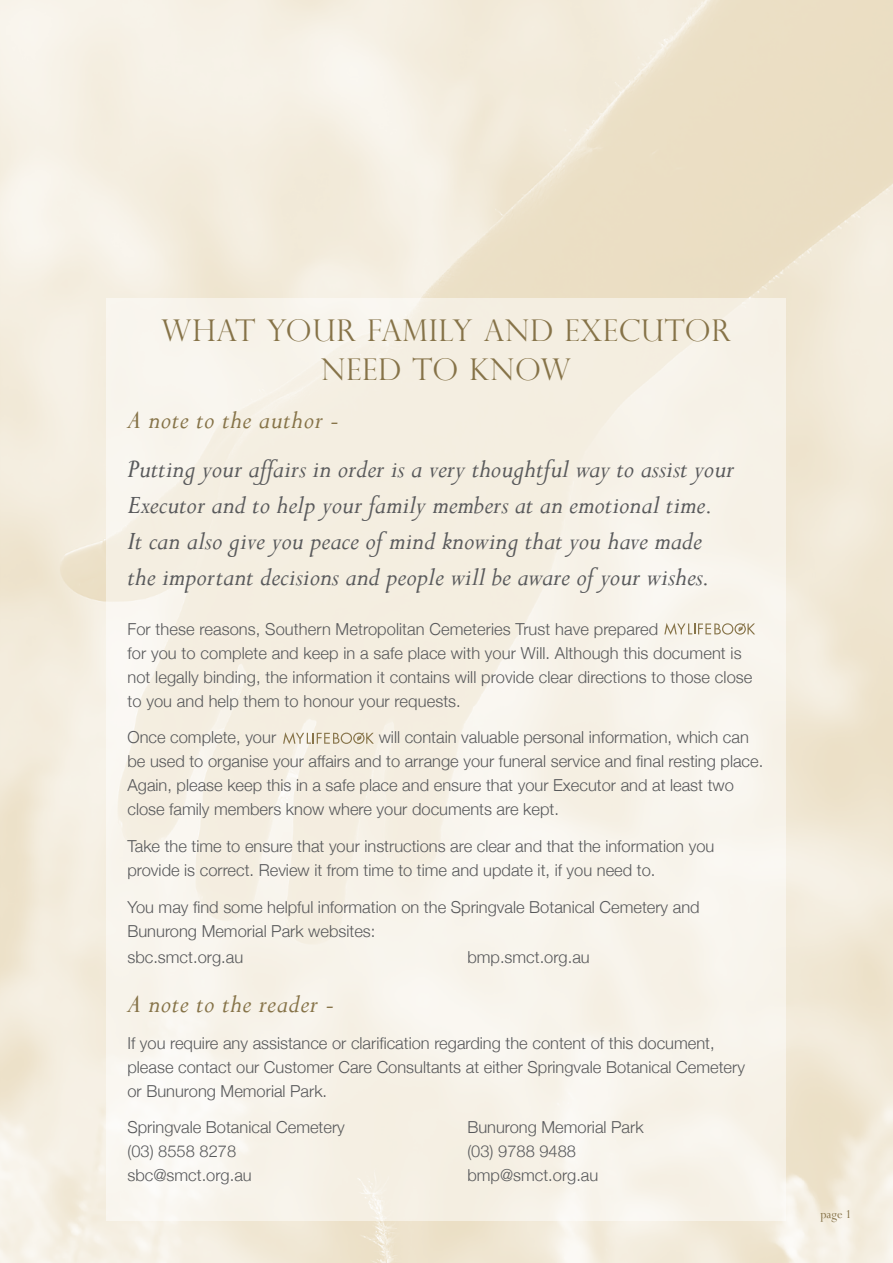
<style>
.page{position:relative;width:893px;height:1263px;background:#fff}
.page>*{position:absolute;margin:0;border:0;box-sizing:border-box;transform-origin:0 0}
.t1{font:300 30px/39px "Perpetua Titling";letter-spacing:.02em;color:#867348;text-align:center}
.t2{font:italic 28.5px/36px "Perpetua";color:#58595b}
.t3{font:italic 28.5px "Perpetua";letter-spacing:.02em;color:#867348}
.t4{font:300 16.5px/24px "Helvetica Neue";color:#58595b}
.t5{font:13.5px "Perpetua";color:#867348}
</style>
<div class="page">
<div style="left:106px;top:298px;width:680px;height:922px;background:#f7f2e8"></div>
<svg style="left:664px;top:623px;width:91px;height:12px"></svg>
<svg style="left:283px;top:732px;width:91px;height:12px"></svg>
<svg style="left:9px;top:1236px;width:19px;height:27px"></svg>
<svg style="left:868px;top:1236px;width:8px;height:27px"></svg>
<h1 class="t1" style="left:161px;top:310px;width:571px">WHAT YOUR FAMILY AND EXECUTOR<br>NEED TO KNOW</h1>
<h2 class="t3" style="left:127px;top:402px;width:213px">A note to the author -</h2>
<p class="t2" style="left:127px;top:450px;width:608px">Putting your affairs in order is a very thoughtful way to assist your Executor and to help your family members at an emotional time.<br>It can also give you peace of mind knowing that you have made the important decisions and people will be aware of your wishes.</p>
<p class="t4" style="left:127px;top:616px;width:627px">For these reasons, Southern Metropolitan Cemeteries Trust have prepared<br>for you to complete and keep in a safe place with your Will. Although this document is not legally binding, the information it contains will provide clear directions to those close to you and help them to honour your requests.</p>
<p class="t4" style="left:127px;top:725px;width:150px">Once complete, your</p>
<p class="t4" style="left:127px;top:725px;width:637px;text-indent:251px">will contain valuable personal information, which can be used to organise your affairs and to arrange your funeral service and final resting place.<br>Again, please keep this in a safe place and ensure that your Executor and at least two close family members know where your documents are kept.</p>
<p class="t4" style="left:127px;top:834px;width:588px">Take the time to ensure that your instructions are clear and that the information you provide is correct. Review it from time to time and update it, if you need to.</p>
<p class="t4" style="left:127px;top:895px;width:574px">You may find some helpful information on the Springvale Botanical Cemetery and<br>Bunurong Memorial Park websites:</p>
<p class="t4" style="left:127px;top:945px;width:117px">sbc.smct.org.au</p>
<p class="t4" style="left:467px;top:945px;width:124px">bmp.smct.org.au</p>
<h2 class="t3" style="left:127px;top:986px;width:208px">A note to the reader -</h2>
<p class="t4" style="left:127px;top:1030px;width:619px">If you require any assistance or clarification regarding the content of this document, please contact our Customer Care Consultants at either Springvale Botanical Cemetery or Bunurong Memorial Park.</p>
<p class="t4" style="left:127px;top:1115px;width:219px">Springvale Botanical Cemetery</p>
<p class="t4" style="left:467px;top:1115px;width:178px">Bunurong Memorial Park</p>
<p class="t4" style="left:127px;top:1139px;width:110px">(03) 8558 8278</p>
<p class="t4" style="left:467px;top:1139px;width:110px">(03) 9788 9488</p>
<p class="t4" style="left:127px;top:1163px;width:126px">sbc@smct.org.au</p>
<p class="t4" style="left:467px;top:1163px;width:133px">bmp@smct.org.au</p>
<p class="t5" style="left:820px;top:1206px;width:33px">page 1</p>
</div>
